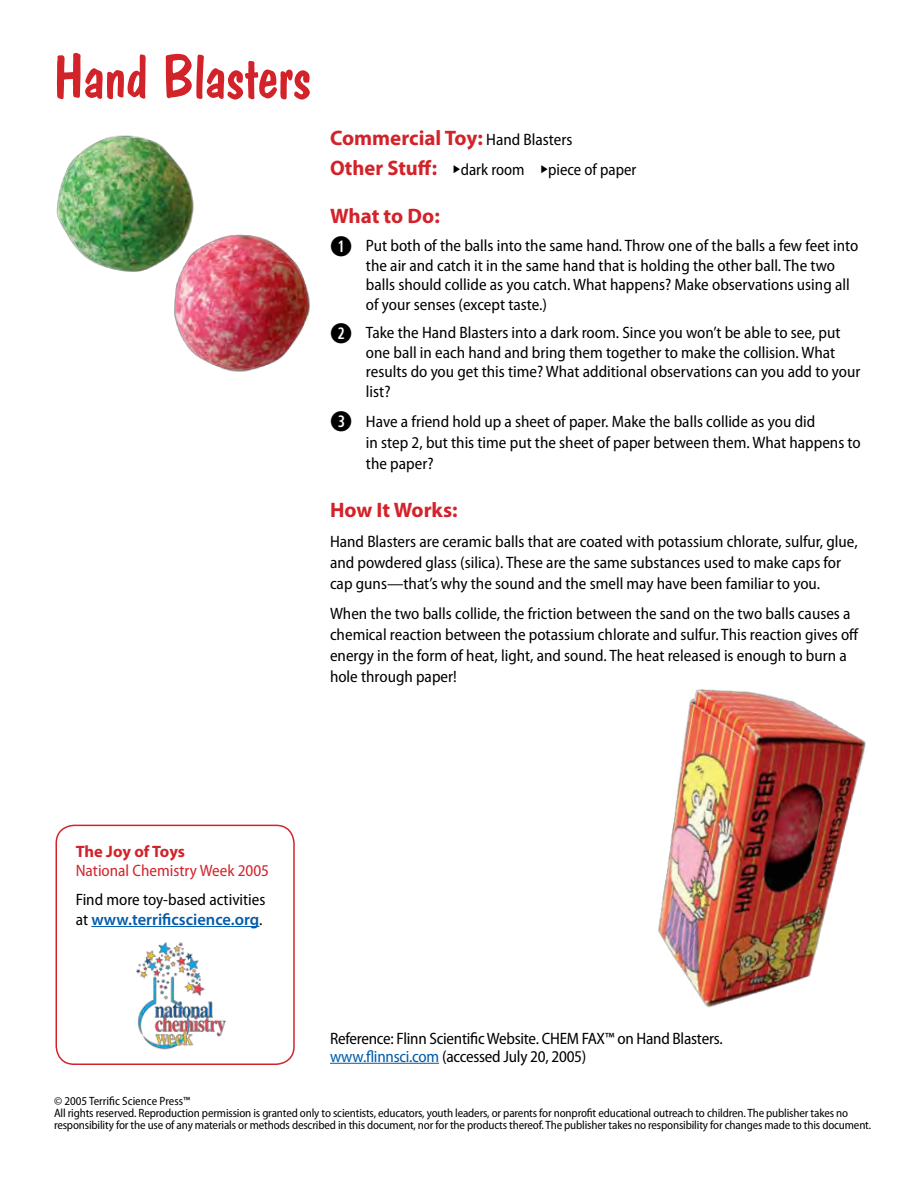
<style>
.page{position:relative;width:918px;height:1188px;background:#fff}
.page>*{position:absolute;margin:0;border:0;box-sizing:border-box;transform-origin:0 0}
.t1{font:60px "Dom Casual D";color:#d2232a}
.t2{font:700 21px/30px "Myriad Pro";color:#d2232a}
.t3{font:semi-condensed 16.5px/21px "Myriad Pro";color:#000}
.t4{font:semi-condensed 16.5px/19.8px "Myriad Pro";color:#d2232a}
.t5{font:semi-condensed 12px/12px "Myriad Pro";letter-spacing:-.01em;color:#000}
.s1{font-weight:400;font-stretch:semi-condensed;font-size:16.5px;color:#000}
.s2{font-family:"Combi Numerals Pro";font-weight:700;font-stretch:normal;font-size:27px}
.s3{font-weight:700;font-stretch:normal}
.s4{font-weight:600;font-stretch:normal;color:#005bab}
.s5{color:#005bab}
</style>
<div class="page">
<hr style="left:91px;top:926px;width:168px;height:1px;background:#005bab">
<div style="left:56px;top:825px;width:239px;height:240px;border:2px solid #d2232a;border-radius:18px"></div>
<img style="left:136px;top:942px;width:90px;height:108px">
<hr style="left:330px;top:1063px;width:109px;height:1px;background:#005bab">
<img style="left:56px;top:135px;width:254px;height:237px">
<img style="left:658px;top:689px;width:208px;height:319px">
<p class="t1" style="left:54px;top:42px;width:258px">Hand Blasters</p>
<p class="t2" style="left:330px;top:122px;width:244px">Commercial Toy: <span class="s1">Hand Blasters<br></span>Other Stuff: <span class="s1">dark room</span></p>
<p class="t3" style="left:548px;top:159px;width:90px">piece of paper</p>
<p class="t2" style="left:330px;top:200px;width:111px">What to Do:</p>
<p class="t3" style="left:366px;top:236px;width:494px;line-height:19.5px;text-indent:-36px"><span class="s2">q</span> Put both of the balls into the same hand. Throw one of the balls a few feet into the air and catch it in the same hand that is holding the other ball. The two balls should collide as you catch. What happens? Make observations using all of your senses (except taste.)</p>
<p class="t3" style="left:366px;top:323px;width:496px;line-height:19.5px;text-indent:-36px"><span class="s2">w</span> Take the Hand Blasters into a dark room. Since you won’t be able to see, put one ball in each hand and bring them together to make the collision. What results do you get this time? What additional observations can you add to your list?</p>
<p class="t3" style="left:366px;top:411px;width:496px;text-indent:-36px"><span class="s2">e</span> Have a friend hold up a sheet of paper. Make the balls collide as you did<br>in step 2, but this time put the sheet of paper between them. What happens to the paper?</p>
<p class="t2" style="left:330px;top:494px;width:129px">How It Works:</p>
<p class="t3" style="left:330px;top:531px;width:529px">Hand Blasters are ceramic balls that are coated with potassium chlorate, sulfur, glue, and powdered glass (silica). These are the same substances used to make caps for cap guns—that’s why the sound and the smell may have been familiar to you.</p>
<p class="t3" style="left:330px;top:603px;width:530px">When the two balls collide, the friction between the sand on the two balls causes a chemical reaction between the potassium chlorate and sulfur. This reaction gives off energy in the form of heat, light, and sound. The heat released is enough to burn a hole through paper!</p>
<p class="t4" style="left:76px;top:841px;width:195px"><span class="s3">The Joy of Toys<br></span>National Chemistry Week 2005</p>
<p class="t3" style="left:76px;top:890px;width:191px;line-height:19.8px">Find more toy-based activities at <span class="s4">www.terrificscience.org</span>.</p>
<p class="t3" style="left:330px;top:1029px;width:394px;line-height:18px">Reference: Flinn Scientific Website. CHEM FAX™ on Hand Blasters. <span class="s5">www.flinnsci.com</span> (accessed July 20, 2005)</p>
<p class="t5" style="left:54px;top:1095px;width:819px">© 2005 Terrific Science Press™<br>All rights reserved. Reproduction permission is granted only to scientists, educators, youth leaders, or parents for nonprofit educational outreach to children. The publisher takes no responsibility for the use of any materials or methods described in this document, nor for the products thereof. The publisher takes no responsibility for changes made to this document.</p>
</div>
